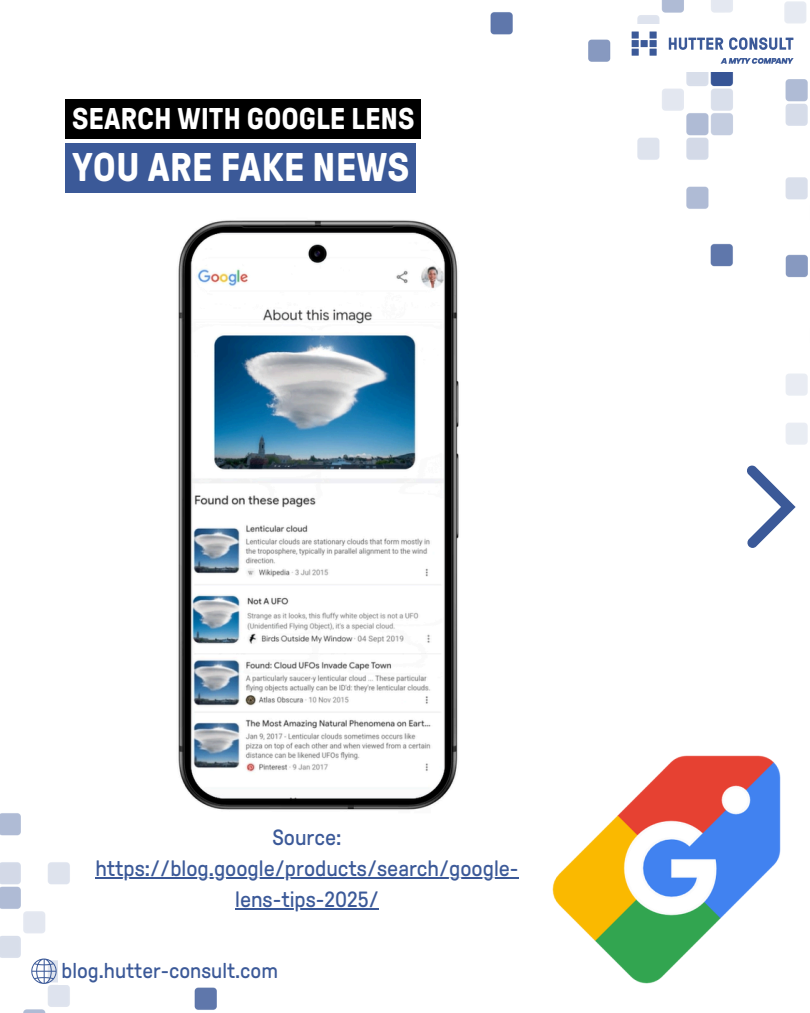
<style>
.page{position:relative;width:810px;height:1013px;background:#fff}
.page>*{position:absolute;margin:0;border:0;box-sizing:border-box;transform-origin:0 0}
.t1{font:700 40px "GT Pressura";color:#fff}
.t2{font:700 30px "GT Pressura";color:#fff}
.t3{font:22px "GT Pressura";color:#3b5998}
.t4{font:21.3px "GT Pressura";color:#3b5998}
</style>
<div class="page">
<img style="left:0;top:813px;width:217px;height:199px">
<img style="left:490px;top:0;width:318px;height:445px">
<svg style="left:747px;top:465px;width:49px;height:82px"></svg>
<div style="left:632px;top:24px;width:178px;height:48px;background:#fff"></div>
<svg style="left:632px;top:32px;width:25px;height:24px"></svg>
<div style="left:650px;top:32px;width:7px;height:7px;background:#3b5998"></div>
<svg style="left:669px;top:38px;width:54px;height:12px"></svg>
<svg style="left:729px;top:37px;width:64px;height:13px"></svg>
<svg style="left:721px;top:58px;width:73px;height:6px"></svg>
<svg style="left:31px;top:958px;width:26px;height:25px"></svg>
<div style="left:58px;top:957px;width:223px;height:27px;background:#fff"></div>
<img style="left:552px;top:755px;width:229px;height:229px">
<img style="left:156px;top:200px;width:357px;height:625px">
<div style="left:65px;top:99px;width:356px;height:40px;background:#000"></div>
<div style="left:66px;top:143px;width:350px;height:50px;background:#3b5998"></div>
<hr style="left:95px;top:877px;width:424px;height:2px;background:#3b5998">
<hr style="left:235px;top:908px;width:144px;height:1px;background:#3b5998">
<p class="t2" style="left:72px;top:102px;width:344px">SEARCH WITH GOOGLE LENS</p>
<h2 class="t1" style="left:72px;top:146px;width:339px">YOU ARE FAKE NEWS</h2>
<h1 class="t3" style="left:272px;top:825px;width:71px">Source:</h1>
<p class="t3" style="left:95px;top:856px;width:425px">https://blog.google/products/search/google-</p>
<p class="t3" style="left:235px;top:887px;width:145px">lens-tips-2025/</p>
<p class="t4" style="left:62px;top:958px;width:218px">blog.hutter-consult.com</p>
</div>
